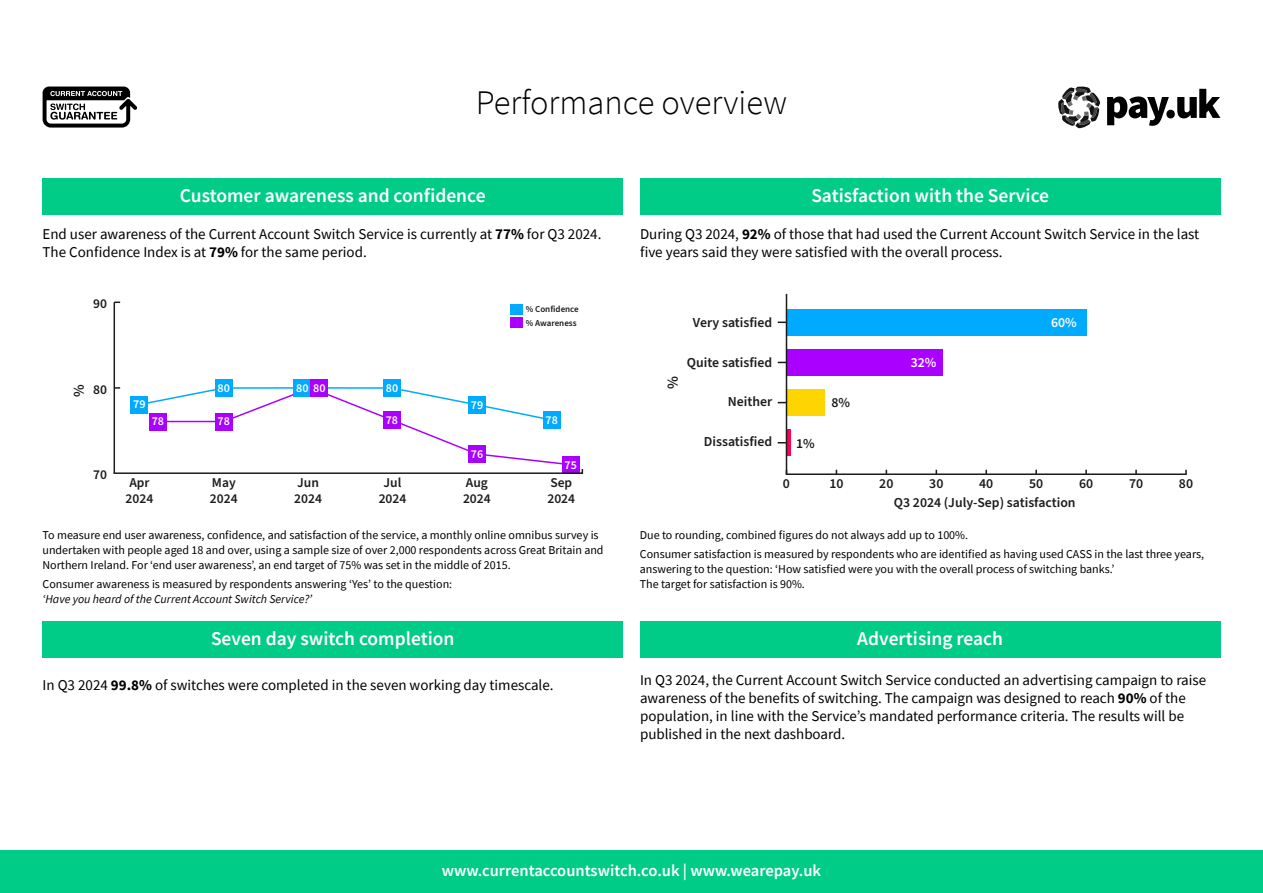
<style>
.page{position:relative;width:1263px;height:893px;background:#fff}
.page>*{position:absolute;margin:0;border:0;box-sizing:border-box;transform-origin:0 0}
.t1{font:300 34.5px "Source Sans Pro";color:#000}
.t2{font:600 19.5px "Source Sans Pro";color:#fff}
.t3{font:600 16.5px "Source Sans Pro";color:#fff}
.t4{font:600 15.3px "Source Sans Pro";color:#1d1d1b}
.t5{font:15px/18px "Source Sans Pro";color:#000}
.t6{font:600 15px "Source Sans Pro";color:#1d1d1b}
.t7{font:600 13.8px "Source Sans Pro";color:#1d1d1b}
.t8{font:600 13.8px "Source Sans Pro";color:#fff}
.t9{font:600 13.5px/16.2px "Source Sans Pro";color:#1d1d1b}
.t10{font:12px/15px "Source Sans Pro";color:#000}
.t11{font:italic 12px "Source Sans Pro";color:#000}
.t12{font:600 12px "Source Sans Pro";color:#fff}
.t13{font:600 9px/14.1px "Source Sans Pro";color:#1d1d1b}
.s1{font-weight:700}
</style>
<div class="page">
<div style="left:0;top:850px;width:1263px;height:43px;background:#0c8"></div>
<svg style="left:42px;top:86px;width:95px;height:42px"></svg>
<svg style="left:1107px;top:89px;width:113px;height:37px"></svg>
<svg style="left:1058px;top:86px;width:42px;height:43px"></svg>
<div style="left:43px;top:179px;width:580px;height:36px;background:#0c8"></div>
<div style="left:43px;top:621px;width:580px;height:37px;background:#0c8"></div>
<div style="left:640px;top:179px;width:580px;height:36px;background:#0c8"></div>
<div style="left:640px;top:621px;width:580px;height:37px;background:#0c8"></div>
<div style="left:215px;top:379px;width:17px;height:17px;background:#0af"></div>
<div style="left:294px;top:379px;width:17px;height:17px;background:#0af"></div>
<hr style="left:114px;top:302px;width:1px;height:171px;background:#1d1d1b">
<svg style="left:113px;top:386px;width:471px;height:88px"></svg>
<div style="left:510px;top:304px;width:12px;height:10px;background:#0af"></div>
<div style="left:510px;top:317px;width:12px;height:11px;background:#a0f"></div>
<div style="left:149px;top:413px;width:17px;height:17px;background:#a0f"></div>
<div style="left:215px;top:413px;width:17px;height:17px;background:#a0f"></div>
<div style="left:384px;top:379px;width:17px;height:17px;background:#0af"></div>
<div style="left:311px;top:379px;width:17px;height:17px;background:#a0f"></div>
<div style="left:469px;top:445px;width:17px;height:17px;background:#a0f"></div>
<div style="left:383px;top:411px;width:17px;height:17px;background:#a0f"></div>
<div style="left:786px;top:309px;width:300px;height:26px;background:#0af"></div>
<div style="left:786px;top:349px;width:156px;height:26px;background:#a0f"></div>
<div style="left:786px;top:390px;width:39px;height:26px;background:#ffd500"></div>
<svg style="left:787px;top:430px;width:4px;height:26px"></svg>
<hr style="left:786px;top:473px;width:400px;height:2px;background:#1d1d1b">
<hr style="left:786px;top:294px;width:1px;height:180px;background:#1d1d1b">
<h1 class="t1" style="left:476px;top:81px;width:313px">Performance overview</h1>
<h2 class="t2" style="left:180px;top:183px;width:307px">Customer awareness and confidence</h2>
<h2 class="t2" style="left:811px;top:183px;width:239px">Satisfaction with the Service</h2>
<p class="t5" style="left:43px;top:225px;width:560px">End user awareness of the Current Account Switch Service is currently at <span class="s1">77%</span> for Q3 2024.<br>The Confidence Index is at <span class="s1">79%</span> for the same period.</p>
<p class="t9" style="left:93px;top:296px;width:15px">90</p>
<p class="t13" style="left:526px;top:302px;width:55px">% Confidence % Awareness</p>
<p class="t6" style="left:69px;top:397px;width:14px;rotate:-90deg">%</p>
<p class="t9" style="left:93px;top:382px;width:15px">80</p>
<p class="t9" style="left:93px;top:467px;width:15px">70</p>
<p class="t12" style="left:218px;top:380px;width:14px">80</p>
<p class="t12" style="left:296px;top:380px;width:31px">80 80</p>
<p class="t12" style="left:386px;top:380px;width:14px">80</p>
<p class="t12" style="left:133px;top:396px;width:14px">79</p>
<p class="t12" style="left:471px;top:397px;width:14px">79</p>
<p class="t12" style="left:152px;top:413px;width:14px">78</p>
<p class="t12" style="left:218px;top:413px;width:14px">78</p>
<p class="t12" style="left:386px;top:412px;width:14px">78</p>
<p class="t12" style="left:546px;top:412px;width:14px">78</p>
<p class="t12" style="left:471px;top:446px;width:14px">76</p>
<p class="t12" style="left:565px;top:457px;width:14px">75</p>
<p class="t9" style="left:126px;top:475px;width:29px">Apr<br>2024</p>
<p class="t9" style="left:210px;top:475px;width:29px">May<br>2024</p>
<p class="t9" style="left:294px;top:475px;width:29px">Jun<br>2024</p>
<p class="t9" style="left:379px;top:475px;width:29px;text-align:center">Jul<br>2024</p>
<p class="t9" style="left:463px;top:475px;width:29px">Aug<br>2024</p>
<p class="t9" style="left:547px;top:475px;width:29px">Sep<br>2024</p>
<p class="t10" style="left:43px;top:527px;width:563px">To measure end user awareness, confidence, and satisfaction of the service, a monthly online omnibus survey is undertaken with people aged 18 and over, using a sample size of over 2,000 respondents across Great Britain and<br>Northern Ireland. For ‘end user awareness’, an end target of 75% was set in the middle of 2015.</p>
<p class="t10" style="left:43px;top:577px;width:411px">Consumer awareness is measured by respondents answering ‘Yes’ to the question:</p>
<p class="t11" style="left:43px;top:592px;width:271px">‘Have you heard of the Current Account Switch Service?’</p>
<h2 class="t2" style="left:211px;top:625px;width:245px">Seven day switch completion</h2>
<p class="t5" style="left:640px;top:225px;width:561px">During Q3 2024, <span class="s1">92%</span> of those that had used the Current Account Switch Service in the last five years said they were satisfied with the overall process.</p>
<p class="t4" style="left:662px;top:389px;width:14px;rotate:-90deg">%</p>
<p class="t7" style="left:693px;top:313px;width:81px">Very satisfied</p>
<p class="t7" style="left:687px;top:353px;width:87px">Quite satisfied</p>
<p class="t7" style="left:728px;top:392px;width:46px">Neither</p>
<p class="t7" style="left:704px;top:433px;width:70px">Dissatisfied</p>
<p class="t7" style="left:796px;top:434px;width:20px">1%</p>
<p class="t7" style="left:831px;top:394px;width:20px">8%</p>
<p class="t8" style="left:911px;top:353px;width:27px">32%</p>
<p class="t8" style="left:1051px;top:313px;width:27px">60%</p>
<p class="t7" style="left:783px;top:474px;width:9px">0</p>
<p class="t7" style="left:829px;top:474px;width:16px">10</p>
<p class="t7" style="left:879px;top:474px;width:16px">20</p>
<p class="t7" style="left:929px;top:474px;width:16px">30</p>
<p class="t7" style="left:979px;top:474px;width:16px">40</p>
<p class="t7" style="left:1029px;top:474px;width:16px">50</p>
<p class="t7" style="left:1079px;top:474px;width:16px">60</p>
<p class="t7" style="left:1129px;top:474px;width:16px">70</p>
<p class="t7" style="left:1179px;top:474px;width:16px">80</p>
<p class="t7" style="left:894px;top:494px;width:183px">Q3 2024 (July-Sep) satisfaction</p>
<p class="t10" style="left:640px;top:525px;width:566px;line-height:19.2px">Due to rounding, combined figures do not always add up to 100%.<br>Consumer satisfaction is measured by respondents who are identified as having used CASS in the last three years,</p>
<p class="t10" style="left:640px;top:562px;width:476px">answering to the question: ‘How satisfied were you with the overall process of switching banks.’<br>The target for satisfaction is 90%.</p>
<h2 class="t2" style="left:857px;top:625px;width:147px">Advertising reach</h2>
<p class="t5" style="left:43px;top:676px;width:513px">In Q3 2024 <span class="s1">99.8%</span> of switches were completed in the seven working day timescale.</p>
<p class="t5" style="left:640px;top:671px;width:568px">In Q3 2024, the Current Account Switch Service conducted an advertising campaign to raise awareness of the benefits of switching. The campaign was designed to reach <span class="s1">90%</span> of the population, in line with the Service’s mandated performance criteria. The results will be published in the next dashboard.</p>
<h3 class="t3" style="left:442px;top:859px;width:381px">www.currentaccountswitch.co.uk | www.wearepay.uk</h3>
</div>
